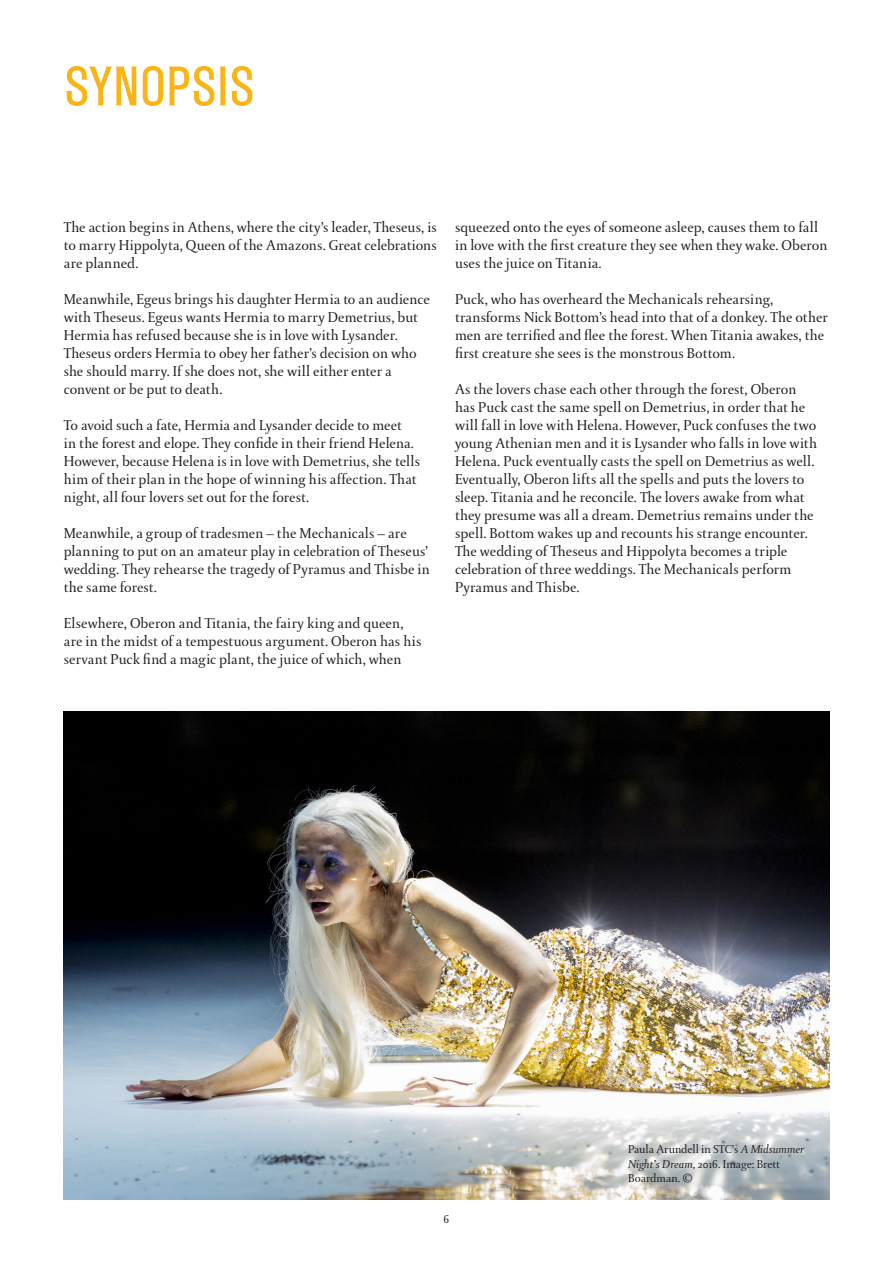
<style>
.page{position:relative;width:893px;height:1263px;background:#fff}
.page>*{position:absolute;margin:0;border:0;box-sizing:border-box;transform-origin:0 0}
.Page_Header{font:500 55.5px "STC";color:#fbb416}
.Body{font:15px/18px "DTL Paradox ST";color:#231f20}
.Image_Captions{font:12px/14.4px "DTL Paradox ST";letter-spacing:-.005em;color:#231f20}
.s1{font-style:italic}
</style>
<div class="page">
<img style="left:64px;top:711px;width:765px;height:488px">
<p class="Page_Header" style="left:64px;top:53px;width:192px">SYNOPSIS</p>
<p class="Body" style="left:64px;top:218px;width:375px;text-align:justify">The action begins in Athens, where the city’s leader, Theseus, is to marry Hippolyta, Queen of the Amazons. Great celebrations are planned.</p>
<p class="Body" style="left:64px;top:290px;width:368px">Meanwhile, Egeus brings his daughter Hermia to an audience with Theseus. Egeus wants Hermia to marry Demetrius, but Hermia has refused because she is in love with Lysander.<br>Theseus orders Hermia to obey her father’s decision on who she should marry. If she does not, she will either enter a convent or be put to death.</p>
<p class="Body" style="left:64px;top:416px;width:358px">To avoid such a fate, Hermia and Lysander decide to meet<br>in the forest and elope. They confide in their friend Helena.<br>However, because Helena is in love with Demetrius, she tells him of their plan in the hope of winning his affection. That night, all four lovers set out for the forest.</p>
<p class="Body" style="left:64px;top:524px;width:368px">Meanwhile, a group of tradesmen – the Mechanicals – are planning to put on an amateur play in celebration of Theseus’ wedding. They rehearse the tragedy of Pyramus and Thisbe in the same forest.</p>
<p class="Body" style="left:64px;top:614px;width:359px">Elsewhere, Oberon and Titania, the fairy king and queen, are in the midst of a tempestuous argument. Oberon has his servant Puck find a magic plant, the juice of which, when</p>
<p class="Body" style="left:455px;top:218px;width:374px">squeezed onto the eyes of someone asleep, causes them to fall in love with the first creature they see when they wake. Oberon uses the juice on Titania.</p>
<p class="Body" style="left:455px;top:290px;width:374px">Puck, who has overheard the Mechanicals rehearsing, transforms Nick Bottom’s head into that of a donkey. The other men are terrified and flee the forest. When Titania awakes, the first creature she sees is the monstrous Bottom.</p>
<p class="Body" style="left:455px;top:380px;width:364px">As the lovers chase each other through the forest, Oberon has Puck cast the same spell on Demetrius, in order that he will fall in love with Helena. However, Puck confuses the two young Athenian men and it is Lysander who falls in love with Helena. Puck eventually casts the spell on Demetrius as well.</p>
<p class="Body" style="left:455px;top:470px;width:360px">Eventually, Oberon lifts all the spells and puts the lovers to sleep. Titania and he reconcile. The lovers awake from what they presume was all a dream. Demetrius remains under the spell. Bottom wakes up and recounts his strange encounter.</p>
<p class="Body" style="left:455px;top:542px;width:338px">The wedding of Theseus and Hippolyta becomes a triple celebration of three weddings. The Mechanicals perform<br>Pyramus and Thisbe.</p>
<p class="Image_Captions" style="left:628px;top:1142px;width:177px">Paula Arundell in STC’s <span class="s1">A Midsummer<br>Night’s Dream,</span> 2016. Image: Brett<br>Boardman. ©</p>
<p class="Image_Captions" style="left:444px;top:1212px;width:7px">6</p>
</div>
